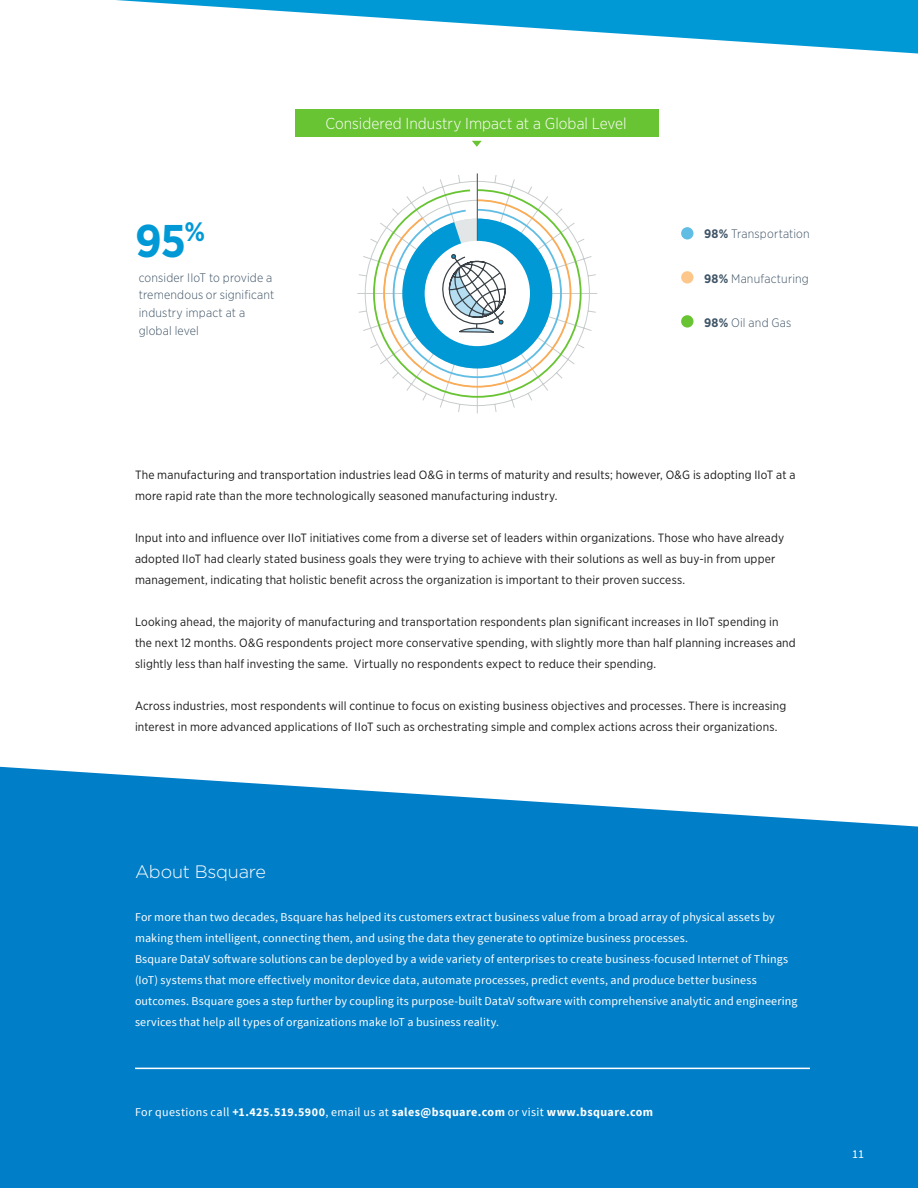
<style>
.page{position:relative;width:918px;height:1188px;background:#fff}
.page>*{position:absolute;margin:0;border:0;box-sizing:border-box;transform-origin:0 0}
.Header_1{font:700 45.75px "Gotham Narrow";color:#0099d6}
.t1{font:300 18px "Gotham";letter-spacing:-.015em;color:#fff}
.Header_1-2{font:300 15.9px "Gotham Narrow";letter-spacing:.005em;color:#fff}
.Header_1-3{font:300 12.3px/17.5px "Gotham Narrow";letter-spacing:.015em;color:#3f5466}
.Body_Copy{font:12px/21px "Gotham Narrow";letter-spacing:.015em;color:#1a1a1a}
.t2{font:12px/21px "Source Sans Pro";letter-spacing:.01em;color:#fff}
.t3{font:700 12px "Source Sans Pro";letter-spacing:.035em;color:#fff}
.s1{font-weight:700}
.s2{font-weight:400}
</style>
<div class="page">
<svg style="left:0;top:767px;width:918px;height:359px;background:#1588cc"></svg>
<div style="left:0;top:1126px;width:918px;height:62px;background:#007ec8"></div>
<hr style="left:135px;top:1068px;width:675px;height:1px;background:#fff">
<svg style="left:116px;top:0;width:802px;height:54px"></svg>
<svg style="left:472px;top:141px;width:10px;height:6px"></svg>
<div style="left:295px;top:109px;width:363px;height:27px;background:#69c433"></div>
<svg style="left:357px;top:173px;width:241px;height:241px"></svg>
<hr style="left:477px;top:174px;width:1px;height:119px;background:#4d5757">
<svg style="left:382px;top:198px;width:190px;height:191px"></svg>
<div style="left:681px;top:271px;width:12px;height:13px;background:#fdc78b;border-radius:50%"></div>
<div style="left:681px;top:315px;width:12px;height:13px;background:#69c433;border-radius:50%"></div>
<div style="left:681px;top:227px;width:12px;height:13px;background:#61bde3;border-radius:50%"></div>
<p class="Header_1" style="left:135px;top:211px;width:72px">95<sup>%</sup></p>
<p class="Header_1-3" style="left:139px;top:268px;width:137px">consider IIoT to provide a tremendous or significant industry impact at a global level</p>
<p class="Header_1-2" style="left:325px;top:114px;width:303px">Considered Industry Impact at a Global Level</p>
<p class="Header_1-3" style="left:704px;top:225px;width:107px"><span class="s1">98%</span> Transportation</p>
<p class="Header_1-3" style="left:704px;top:269px;width:106px"><span class="s1">98%</span> Manufacturing</p>
<p class="Header_1-3" style="left:704px;top:314px;width:89px"><span class="s1">98%</span> Oil and Gas</p>
<p class="Body_Copy" style="left:135px;top:464px;width:662px">The manufacturing and transportation industries lead O&amp;G in terms of maturity and results; however, O&amp;G is adopting IIoT at a more rapid rate than the more technologically seasoned manufacturing industry.</p>
<p class="Body_Copy" style="left:135px;top:527px;width:651px">Input into and influence over IIoT initiatives come from a diverse set of leaders within organizations. Those who have already adopted IIoT had clearly stated business goals they were trying to achieve with their solutions as well as buy-in from upper management, indicating that holistic benefit across the organization is important to their proven success.</p>
<p class="Body_Copy" style="left:135px;top:611px;width:662px">Looking ahead, the majority of manufacturing and transportation respondents plan significant increases in IIoT spending in the next 12 months. O&amp;G respondents project more conservative spending, with slightly more than half planning increases and slightly less than half investing the same. Virtually no respondents expect to reduce their spending.</p>
<p class="Body_Copy" style="left:135px;top:695px;width:653px">Across industries, most respondents will continue to focus on existing business objectives and processes. There is increasing interest in more advanced applications of IIoT such as orchestrating simple and complex actions across their organizations.</p>
<h2 class="t1" style="left:135px;top:862px;width:133px">About Bsquare</h2>
<p class="t2" style="left:135px;top:907px;width:664px">For more than two decades, Bsquare has helped its customers extract business value from a broad array of physical assets by making them intelligent, connecting them, and using the data they generate to optimize business processes.<br>Bsquare DataV software solutions can be deployed by a wide variety of enterprises to create business-focused Internet of Things (IoT) systems that more effectively monitor device data, automate processes, predict events, and produce better business outcomes. Bsquare goes a step further by coupling its purpose-built DataV software with comprehensive analytic and engineering services that help all types of organizations make IoT a business reality.</p>
<p class="t3" style="left:135px;top:1104px;width:520px"><span class="s2">For questions call</span> +1.425.519.5900<span class="s2">, email us at</span> sales@bsquare.com <span class="s2">or visit</span> www.bsquare.com</p>
<p class="t2" style="left:852px;top:1144px;width:13px">11</p>
</div>
